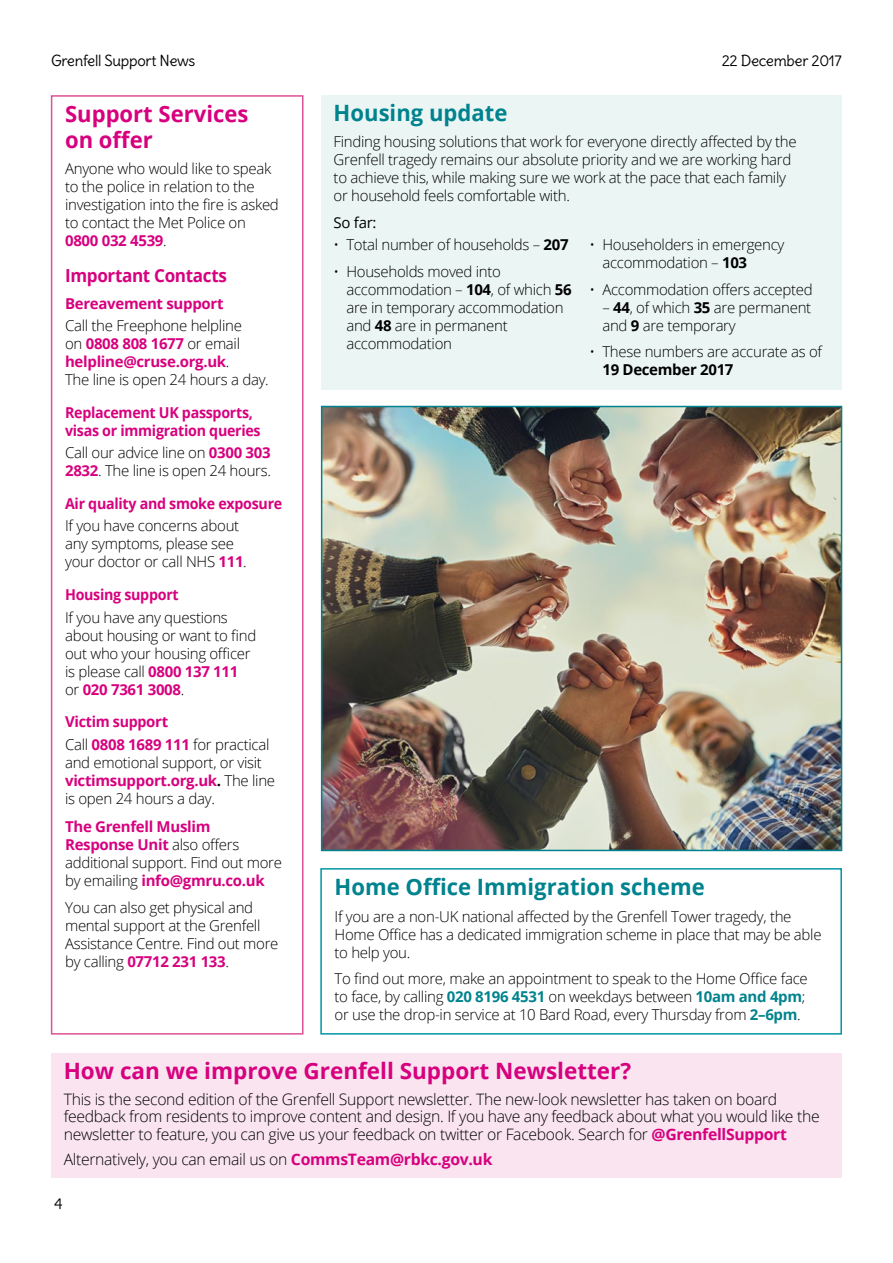
<style>
.page{position:relative;width:893px;height:1263px;background:#fff}
.page>*{position:absolute;margin:0;border:0;box-sizing:border-box;transform-origin:0 0}
.t1{font:700 22.5px/25.5px "Open Sans";color:#d7007e}
.t2{font:700 22.5px "Open Sans";color:#00838e}
.t3{font:700 18px "Open Sans";letter-spacing:-.02em;color:#d7007e;scale:.95 1}
.t4{font:300 15.75px/17.5px "Open Sans";letter-spacing:-.02em;color:#000}
.t5{font:300 15px/18px "Open Sans";letter-spacing:-.02em;color:#000}
.t6{font:700 15px/18px "Open Sans";letter-spacing:-.02em;color:#d7007e;scale:.95 1}
.t7{font:700 15px/22.2px "Open Sans";letter-spacing:-.02em;color:#d7007e}
.t8{font:15px "Delius";letter-spacing:-.02em;color:#000}
.t9{font:700 15px "Open Sans";letter-spacing:-.02em;color:#000}
.t10{font:15px "Open Sans";color:#000}
.s1{font-weight:700}
.s2{font-weight:700;color:#d7007e}
.s3{font-weight:300;color:#000}
.s4{font-weight:700;color:#00838e}
</style>
<div class="page">
<div style="left:321px;top:95px;width:520px;height:294px;background:#ebf6f4"></div>
<div style="left:51px;top:95px;width:252px;height:939px;border:2px solid #de5197"></div>
<div style="left:320px;top:868px;width:522px;height:166px;border:2px solid #0097a3"></div>
<div style="left:51px;top:1053px;width:790px;height:125px;background:#f9e4f0"></div>
<img style="left:324px;top:409px;width:515px;height:439px">
<div style="left:321px;top:406px;width:521px;height:445px;border:2px solid #00838e"></div>
<p class="t8" style="left:51px;top:51px;width:146px">Grenfell Support News</p>
<p class="t8" style="left:722px;top:51px;width:122px">22 December 2017</p>
<h1 class="t2" style="left:334px;top:97px;width:175px">Housing update</h1>
<p class="t5" style="left:334px;top:133px;width:464px">Finding housing solutions that work for everyone directly affected by the Grenfell tragedy remains our absolute priority and we are working hard to achieve this, while making sure we work at the pace that each family or household feels comfortable with.</p>
<p class="t10" style="left:334px;top:212px;width:44px">So far:</p>
<p class="t5" style="left:334px;top:235px;width:237px">• Total number of households – <span class="s1">207</span></p>
<p class="t5" style="left:346px;top:262px;width:227px;text-indent:-13px">• Households moved into accommodation – <span class="s1">104</span>, of which <span class="s1">56 </span>are in temporary accommodation and <span class="s1">48</span> are in permanent accommodation</p>
<h1 class="t1" style="left:65px;top:101px;width:185px">Support Services on offer</h1>
<p class="t5" style="left:65px;top:160px;width:215px">Anyone who would like to speak to the police in relation to the investigation into the fire is asked to contact the Met Police on<br><span class="s2">0800 032 4539</span>.</p>
<p class="t3" style="left:65px;top:263px;width:172px">Important Contacts</p>
<p class="t7" style="left:65px;top:292px;width:160px">Bereavement support</p>
<p class="t5" style="left:65px;top:316px;width:205px">Call the Freephone helpline<br>on <span class="s2">0808 808 1677</span> or email <span class="s2">helpline@cruse.org.uk</span>.<br>The line is open 24 hours a day.</p>
<p class="t6" style="left:65px;top:403px;width:207px">Replacement UK passports, visas or immigration queries</p>
<p class="t5" style="left:65px;top:443px;width:207px">Call our advice line on <span class="s2">0300 303<br>2832</span>. The line is open 24 hours.</p>
<p class="t6" style="left:65px;top:494px;width:230px">Air quality and smoke exposure</p>
<p class="t5" style="left:65px;top:516px;width:183px">If you have concerns about any symptoms, please see your doctor or call NHS <span class="s2">111</span>.</p>
<p class="t6" style="left:65px;top:585px;width:121px">Housing support</p>
<p class="t5" style="left:65px;top:608px;width:193px">If you have any questions about housing or want to find out who your housing officer is please call <span class="s2">0800 137 111 </span>or <span class="s2">020 7361 3008</span>.</p>
<p class="t7" style="left:65px;top:710px;width:206px">Victim support<br><span class="s3">Call</span> 0808 1689 111 <span class="s3">for practical</span></p>
<p class="t5" style="left:65px;top:753px;width:212px">and emotional support, or visit <span class="s2">victimsupport.org.uk</span><span class="s1">.</span> The line is open 24 hours a day.</p>
<p class="t5" style="left:65px;top:817px;width:218px"><span class="s2">The Grenfell Muslim<br>Response Unit</span> also offers additional support. Find out more by emailing <span class="s2">info@gmru.co.uk</span></p>
<p class="t5" style="left:65px;top:898px;width:215px">You can also get physical and mental support at the Grenfell<br>Assistance Centre. Find out more by calling <span class="s2">07712 231 133</span>.</p>
<p class="t5" style="left:602px;top:235px;width:183px;text-indent:-13px">• Householders in emergency accommodation – <span class="s1">103</span></p>
<p class="t5" style="left:590px;top:280px;width:225px">• Accommodation offers accepted</p>
<p class="t5" style="left:602px;top:298px;width:210px">– <span class="s1">44</span>, of which <span class="s1">35</span> are permanent and <span class="s1">9</span> are temporary</p>
<p class="t5" style="left:590px;top:342px;width:234px">• These numbers are accurate as of</p>
<p class="t9" style="left:602px;top:359px;width:133px">19 December 2017</p>
<h1 class="t2" style="left:335px;top:871px;width:372px">Home Office Immigration scheme</h1>
<p class="t5" style="left:335px;top:907px;width:488px">If you are a non-UK national affected by the Grenfell Tower tragedy, the<br>Home Office has a dedicated immigration scheme in place that may be able to help you.</p>
<p class="t5" style="left:335px;top:969px;width:475px">To find out more, make an appointment to speak to the Home Office face to face, by calling <span class="s4">020 8196 4531</span> on weekdays between <span class="s4">10am and 4pm</span>; or use the drop-in service at 10 Bard Road, every Thursday from <span class="s4">2–6pm</span>.</p>
<h1 class="t1" style="left:64px;top:1057px;width:569px">How can we improve Grenfell Support Newsletter?</h1>
<p class="t4" style="left:64px;top:1090px;width:757px">This is the second edition of the Grenfell Support newsletter. The new-look newsletter has taken on board feedback from residents to improve content and design. If you have any feedback about what you would like the newsletter to feature, you can give us your feedback on twitter or Facebook. Search for <span class="s2">@GrenfellSupport</span></p>
<p class="t4" style="left:64px;top:1150px;width:430px">Alternatively, you can email us on <span class="s2">CommsTeam@rbkc.gov.uk</span></p>
<p class="t8" style="left:54px;top:1194px;width:10px">4</p>
</div>
